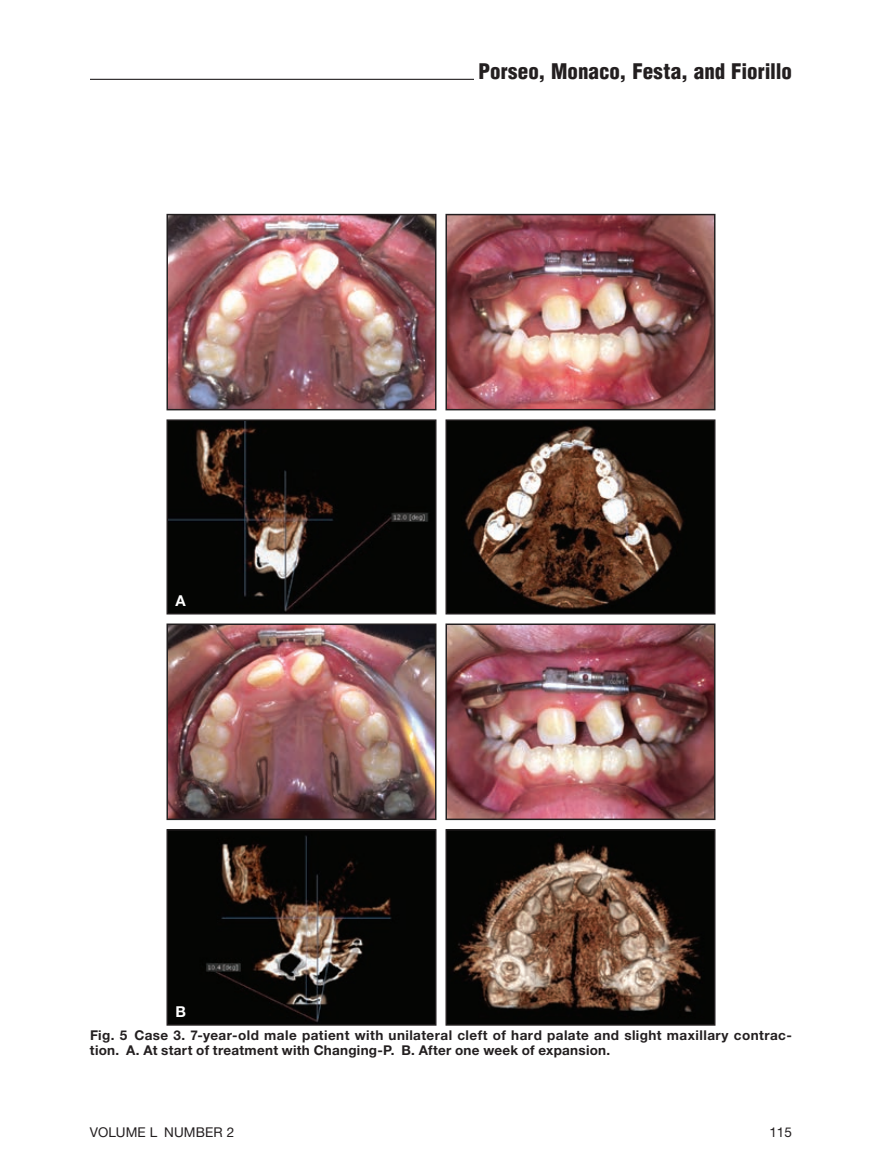
<style>
.page{position:relative;width:891px;height:1175px;background:#fff}
.page>*{position:absolute;margin:0;border:0;box-sizing:border-box;transform-origin:0 0}
.t1{font:900 condensed 21px "Helvetica";color:#231f20}
.t2{font:700 15px "Helvetica Neue LT Std";color:#fff}
.t3{font:700 13.5px/15px "Helvetica Neue LT Std";letter-spacing:.03em;color:#231f20}
.t4{font:13.5px "Helvetica Neue LT Std";letter-spacing:.01em;color:#231f20}
</style>
<div class="page">
<hr style="left:90px;top:79px;width:384px;height:1px;background:#231f20">
<img style="left:169px;top:832px;width:264px;height:190px">
<div style="left:166px;top:829px;width:270px;height:196px;border:2px solid #231f20"></div>
<img style="left:169px;top:626px;width:264px;height:191px">
<div style="left:166px;top:623px;width:270px;height:197px;border:2px solid #231f20"></div>
<img style="left:169px;top:422px;width:264px;height:189px">
<div style="left:166px;top:419px;width:270px;height:195px;border:2px solid #231f20"></div>
<img style="left:169px;top:217px;width:264px;height:190px">
<div style="left:166px;top:214px;width:270px;height:196px;border:2px solid #231f20"></div>
<img style="left:449px;top:832px;width:264px;height:190px">
<div style="left:446px;top:829px;width:270px;height:196px;border:2px solid #231f20"></div>
<img style="left:449px;top:626px;width:264px;height:191px">
<div style="left:446px;top:623px;width:270px;height:197px;border:2px solid #231f20"></div>
<img style="left:449px;top:422px;width:264px;height:189px">
<div style="left:446px;top:419px;width:270px;height:195px;border:2px solid #231f20"></div>
<img style="left:449px;top:217px;width:264px;height:190px">
<div style="left:446px;top:214px;width:270px;height:196px;border:2px solid #231f20"></div>
<p class="t2" style="left:176px;top:591px;width:12px">A</p>
<p class="t2" style="left:176px;top:1002px;width:12px">B</p>
<h1 class="t1" style="left:478px;top:58px;width:315px">Porseo, Monaco, Festa, and Fiorillo</h1>
<p class="t3" style="left:90px;top:1027px;width:704px">Fig. 5 Case 3. 7-year-old male patient with unilateral cleft of hard palate and slight maxillary contrac&shy;tion. A. At start of treatment with Changing-P. B. After one week of expansion.</p>
<p class="t4" style="left:90px;top:1123px;width:146px">VOLUME L NUMBER 2</p>
<p class="t4" style="left:769px;top:1123px;width:24px">115</p>
</div>
